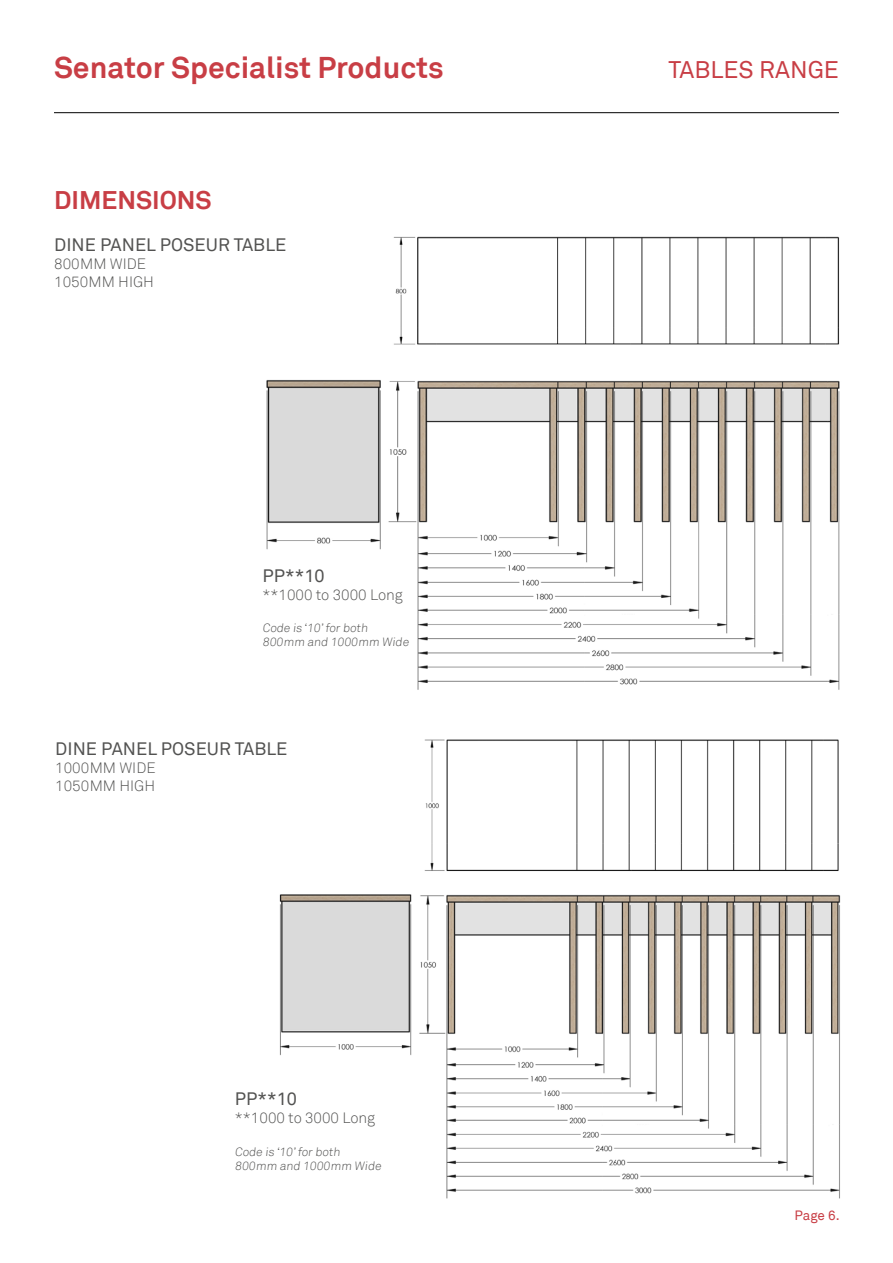
<style>
.page{position:relative;width:893px;height:1263px;background:#fff}
.page>*{position:absolute;margin:0;border:0;box-sizing:border-box;transform-origin:0 0}
.t1{font:700 30px "Akkurat";color:#c83e45}
.t2{font:700 25.5px "Akkurat";color:#c83e45}
.t3{font:24px "Akkurat";color:#c83e45}
.t4{font:18px "Akkurat";color:#525251}
.t5{font:300 15px/18px "Akkurat";color:#525251}
.t6{font:13.5px "Akkurat";color:#c83e45}
.t7{font:300 12px/14.4px "Akkurat";color:#525251}
</style>
<div class="page">
<img style="left:266px;top:236px;width:574px;height:454px">
<img style="left:279px;top:739px;width:562px;height:460px">
<hr style="left:54px;top:112px;width:785px;height:1px;background:#000">
<h1 class="t1" style="left:54px;top:48px;width:391px">Senator Specialist Products</h1>
<h3 class="t3" style="left:668px;top:56px;width:172px">TABLES RANGE</h3>
<h2 class="t2" style="left:54px;top:184px;width:159px">DIMENSIONS</h2>
<p class="t4" style="left:54px;top:234px;width:234px">DINE PANEL POSEUR TABLE</p>
<p class="t5" style="left:54px;top:255px;width:101px">800MM WIDE<br>1050MM HIGH</p>
<p class="t4" style="left:263px;top:565px;width:63px">PP**10</p>
<p class="t5" style="left:263px;top:586px;width:142px">**1000 to 3000 Long</p>
<p class="t7" style="left:263px;top:621px;width:150px">Code is ‘10’for both<br>800mm and 1000mm Wide</p>
<p class="t4" style="left:55px;top:738px;width:234px">DINE PANEL POSEUR TABLE</p>
<p class="t5" style="left:55px;top:758px;width:102px">1000MM WIDE<br>1050MM HIGH</p>
<p class="t4" style="left:235px;top:1088px;width:63px">PP**10</p>
<p class="t5" style="left:235px;top:1109px;width:142px">**1000 to 3000 Long</p>
<p class="t7" style="left:235px;top:1144px;width:150px">Code is ‘10’for both<br>800mm and 1000mm Wide</p>
<p class="t6" style="left:794px;top:1207px;width:47px">Page 6.</p>
</div>
